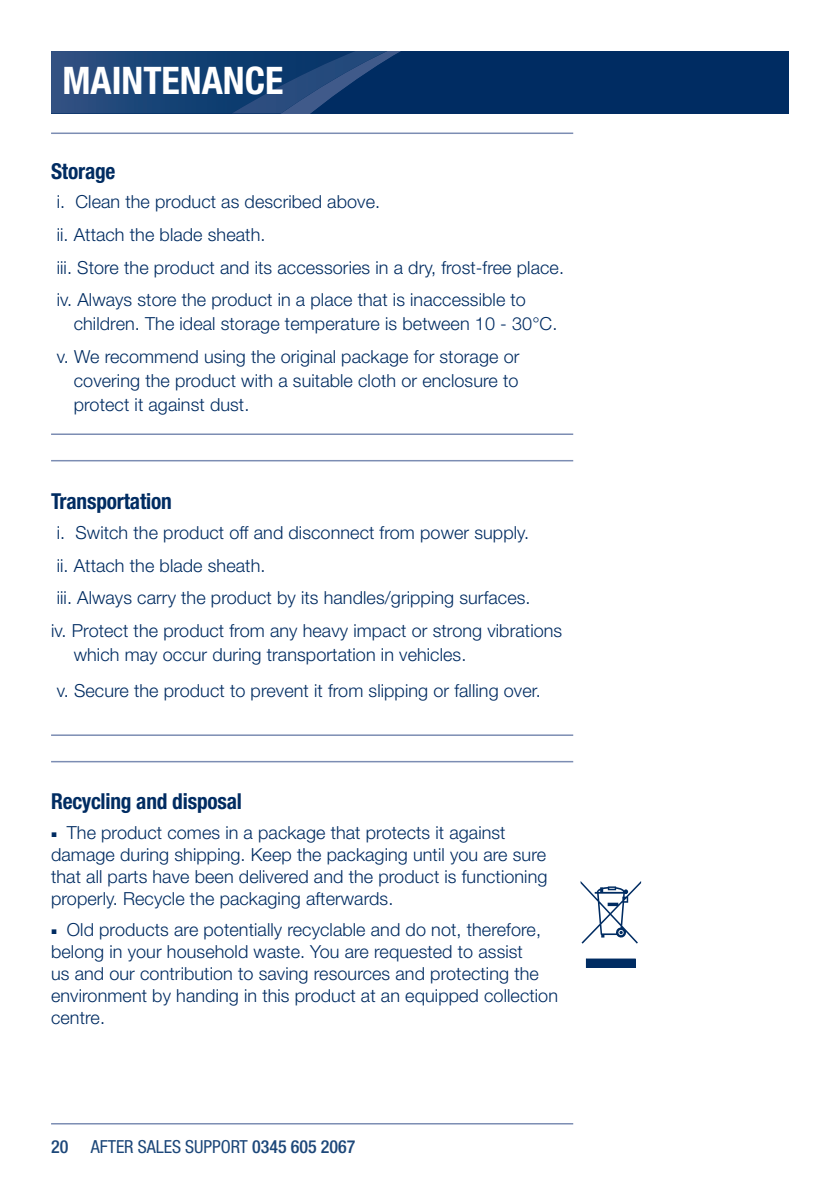
<style>
.page{position:relative;width:840px;height:1191px;background:#fff}
.page>*{position:absolute;margin:0;border:0;box-sizing:border-box;transform-origin:0 0}
.t1{font:700 condensed 38px "Helvetica Neue LT Std";color:#fff}
.t2{font:700 condensed 22px "Helvetica Neue LT Std";letter-spacing:-.01em;color:#002c62}
.t3{font:300 18px/22px "Helvetica Neue LT Pro";letter-spacing:.005em;color:#002c62}
.t4{font:condensed 18px "Helvetica Neue LT Std";letter-spacing:-.005em;color:#1c4779}
.s1{font-family:"Arial";font-weight:400;font-size:10px}
.s2{font-weight:500}
</style>
<div class="page">
<svg style="left:51px;top:51px;width:737px;height:62px;fill:#002c62"></svg>
<hr style="left:51px;top:132px;width:522px;height:2px;background:#7c8db3">
<hr style="left:51px;top:433px;width:522px;height:2px;background:#7c8db3">
<hr style="left:51px;top:734px;width:522px;height:2px;background:#7c8db3">
<hr style="left:51px;top:460px;width:522px;height:1px;background:#7c8db3">
<hr style="left:51px;top:761px;width:522px;height:1px;background:#7c8db3">
<svg style="left:585px;top:958px;width:50px;height:10px"></svg>
<svg style="left:580px;top:881px;width:60px;height:62px"></svg>
<hr style="left:51px;top:1123px;width:522px;height:1px;background:#7c8db3">
<h1 class="t1" style="left:62px;top:57px;width:222px">MAINTENANCE</h1>
<p class="t2" style="left:51px;top:158px;width:66px">Storage</p>
<p class="t3" style="left:57px;top:185px;width:508px;line-height:32.6px">i. Clean the product as described above.<br>ii. Attach the blade sheath.<br>iii. Store the product and its accessories in a dry, frost-free place. iv. Always store the product in a place that is inaccessible to</p>
<p class="t3" style="left:57px;top:307px;width:502px;line-height:32.6px;text-indent:17px">children. The ideal storage temperature is between 10 - 30°C. v. We recommend using the original package for storage or</p>
<p class="t3" style="left:74px;top:368px;width:446px;line-height:24px">covering the product with a suitable cloth or enclosure to protect it against dust.</p>
<p class="t2" style="left:51px;top:488px;width:122px">Transportation</p>
<p class="t3" style="left:57px;top:521px;width:473px">i. Switch the product off and disconnect from power supply.</p>
<p class="t3" style="left:57px;top:554px;width:210px">ii. Attach the blade sheath.</p>
<p class="t3" style="left:57px;top:586px;width:475px">iii. Always carry the product by its handles/gripping surfaces.</p>
<p class="t3" style="left:51px;top:619px;width:512px">iv. Protect the product from any heavy impact or strong vibrations</p>
<p class="t3" style="left:57px;top:635px;width:485px;line-height:36.6px;text-indent:17px">which may occur during transportation in vehicles.<br>v. Secure the product to prevent it from slipping or falling over.</p>
<p class="t2" style="left:51px;top:788px;width:192px">Recycling and disposal</p>
<p class="t3" style="left:51px;top:821px;width:497px"><span class="s1">■</span> The product comes in a package that protects it against damage during shipping. Keep the packaging until you are sure that all parts have been delivered and the product is functioning properly. Recycle the packaging afterwards.</p>
<p class="t3" style="left:51px;top:918px;width:508px"><span class="s1">■</span> Old products are potentially recyclable and do not, therefore, belong in your household waste. You are requested to assist<br>us and our contribution to saving resources and protecting the environment by handing in this product at an equipped collection centre.</p>
<p class="t4" style="left:51px;top:1136px;width:305px"><span class="s2">20</span> AFTER SALES SUPPORT <span class="s2">0345 605 2067</span></p>
</div>
